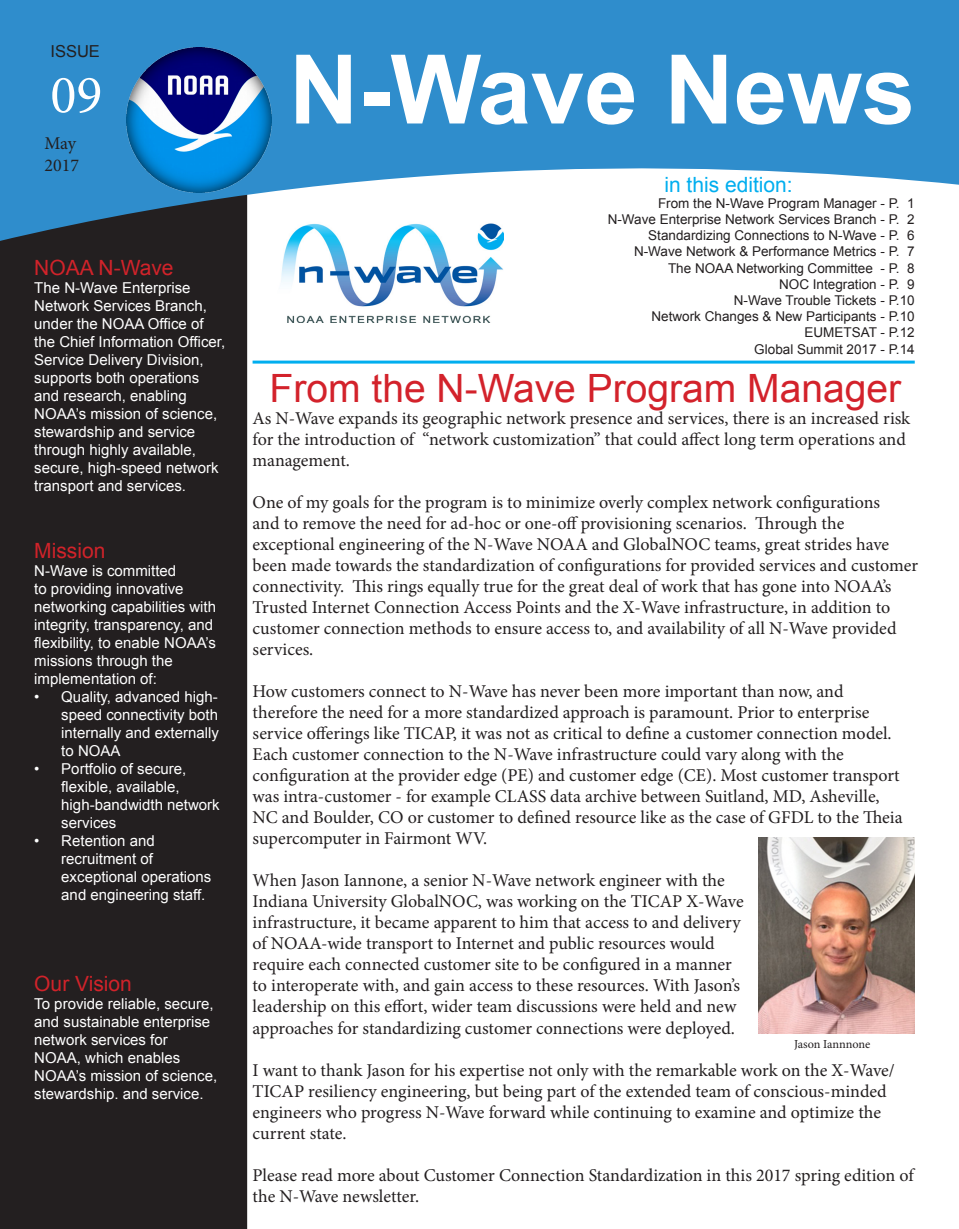
<style>
.page{position:relative;width:959px;height:1229px;background:#fff}
.page>*{position:absolute;margin:0;border:0;box-sizing:border-box;transform-origin:0 0}
.t1{font:700 96px "Arial";color:#fff}
.t2{font:54px "Minion Pro";color:#fff}
.t3{font:39px "Arial";color:#d3222b}
.t4{font:21px "Arial";color:#d1232a}
.t5{font:21px "Arial";color:#00aeef}
.t6{font:18px/21px "Minion Pro";letter-spacing:-.005em;color:#231f20}
.t7{font:16.5px "Arial";color:#231f20}
.t8{font:15px/18px "Arial";color:#fff}
.t9{font:13.5px/16.2px "Arial";color:#231f20;text-align:right}
.t10{font:12.3px "Minion Pro";letter-spacing:-.005em;color:#231f20}
</style>
<div class="page">
<div style="left:0;top:252px;width:248px;height:976px;background:#231f20"></div>
<img style="left:281px;top:252px;width:222px;height:70px">
<hr style="left:252px;top:360px;width:662px;height:3px;background:#00aeef">
<svg style="left:0;top:0;width:958px;height:252px;fill:#2f8dcc"></svg>
<img style="left:126px;top:48px;width:145px;height:145px">
<img style="left:758px;top:837px;width:156px;height:196px">
<p class="t7" style="left:50px;top:40px;width:51px">ISSUE</p>
<h2 class="t2" style="left:50px;top:59px;width:53px">09</h2>
<p class="t6" style="left:45px;top:133px;width:36px;line-height:21.6px">May<br>2017</p>
<p class="t4" style="left:34px;top:254px;width:141px">NOAA N-Wave</p>
<p class="t8" style="left:34px;top:279px;width:192px">The N-Wave Enterprise<br>Network Services Branch, under the NOAA Office of the Chief Information Officer,<br>Service Delivery Division, supports both operations and research, enabling<br>NOAA’s mission of science, stewardship and service through highly available, secure, high-speed network transport and services.</p>
<p class="t4" style="left:34px;top:537px;width:73px">Mission</p>
<p class="t8" style="left:34px;top:562px;width:183px">N-Wave is committed<br>to providing innovative networking capabilities with integrity, transparency, and flexibility, to enable NOAA’s missions through the implementation of:</p>
<p class="t8" style="left:61px;top:688px;width:159px;text-align:justify;text-indent:-27px">• Quality, advanced high&shy;speed connectivity both internally and externally to NOAA</p>
<p class="t8" style="left:61px;top:760px;width:160px;text-indent:-27px">• Portfolio of secure, flexible, available, high-bandwidth network services</p>
<p class="t8" style="left:61px;top:832px;width:152px;text-indent:-27px">• Retention and recruitment of exceptional operations and engineering staff.</p>
<p class="t4" style="left:34px;top:969px;width:99px">Our Vision</p>
<p class="t8" style="left:34px;top:994px;width:184px">To provide reliable, secure, and sustainable enterprise network services for<br>NOAA, which enables<br>NOAA’s mission of science, stewardship. and service.</p>
<h1 class="t1" style="left:289px;top:26px;width:627px">N-Wave News</h1>
<p class="t5" style="left:664px;top:171px;width:130px">in this edition:</p>
<p class="t9" style="left:607px;top:195px;width:308px">From the N-Wave Program Manager - P. 1<br>N-Wave Enterprise Network Services Branch - P. 2<br>Standardizing Connections to N-Wave - P. 6<br>N-Wave Network &amp; Performance Metrics - P. 7<br>The NOAA Networking Committee - P. 8<br>NOC Integration - P. 9<br>N-Wave Trouble Tickets - P.10<br>Network Changes &amp; New Participants - P.10<br>EUMETSAT - P.12<br>Global Summit 2017 - P.14</p>
<h3 class="t3" style="left:269px;top:362px;width:633px">From the N-Wave Program Manager</h3>
<p class="t6" style="left:252px;top:408px;width:659px">As N-Wave expands its geographic network presence and services, there is an increased risk for the introduction of “network customization” that could affect long term operations and management.</p>
<p class="t6" style="left:252px;top:492px;width:667px">One of my goals for the program is to minimize overly complex network configurations<br>and to remove the need for ad-hoc or one-off provisioning scenarios. Through the exceptional engineering of the N-Wave NOAA and GlobalNOC teams, great strides have been made towards the standardization of configurations for provided services and customer connectivity. This rings equally true for the great deal of work that has gone into NOAA’s Trusted Internet Connection Access Points and the X-Wave infrastructure, in addition to customer connection methods to ensure access to, and availability of all N-Wave provided services.</p>
<p class="t6" style="left:252px;top:681px;width:651px">How customers connect to N-Wave has never been more important than now, and therefore the need for a more standardized approach is paramount. Prior to enterprise service offerings like TICAP, it was not as critical to define a customer connection model.<br>Each customer connection to the N-Wave infrastructure could vary along with the configuration at the provider edge (PE) and customer edge (CE). Most customer transport was intra-customer - for example CLASS data archive between Suitland, MD, Asheville, NC and Boulder, CO or customer to defined resource like as the case of GFDL to the Theia supercomputer in Fairmont WV.</p>
<p class="t6" style="left:252px;top:870px;width:492px">When Jason Iannone, a senior N-Wave network engineer with the Indiana University GlobalNOC, was working on the TICAP X-Wave infrastructure, it became apparent to him that access to and delivery of NOAA-wide transport to Internet and public resources would require each connected customer site to be configured in a manner to interoperate with, and gain access to these resources. With Jason’s leadership on this effort, wider team discussions were held and new approaches for standardizing customer connections were deployed.</p>
<p class="t6" style="left:252px;top:1059px;width:643px">I want to thank Jason for his expertise not only with the remarkable work on the X-Wave/ TICAP resiliency engineering, but being part of the extended team of conscious-minded engineers who progress N-Wave forward while continuing to examine and optimize the current state.</p>
<p class="t6" style="left:252px;top:1164px;width:662px;line-height:21.6px">Please read more about Customer Connection Standardization in this 2017 spring edition of the N-Wave newsletter.</p>
<p class="t10" style="left:794px;top:1036px;width:78px">Jason Iannnone</p>
</div>
